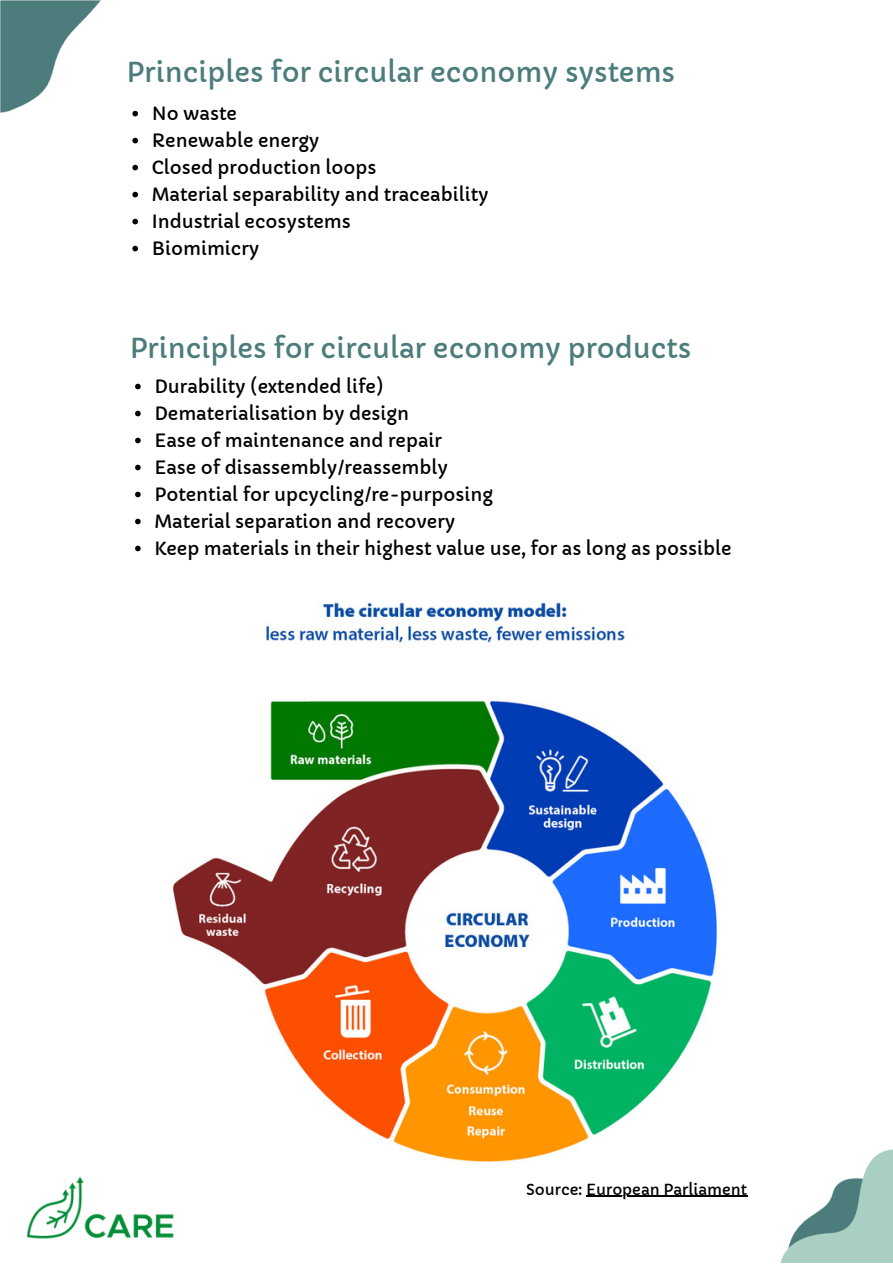
<style>
.page{position:relative;width:893px;height:1264px;background:#fff}
.page>*{position:absolute;margin:0;border:0;box-sizing:border-box;transform-origin:0 0}
.t1{font:27px "Capriola";color:#4d7c7d}
.t2{font:18px/27px "Capriola";color:#000}
.t3{font:15px "Capriola";color:#000}
</style>
<div class="page">
<img style="left:26px;top:1176px;width:148px;height:63px">
<img style="left:0;top:0;width:101px;height:113px">
<img style="left:781px;top:1149px;width:111px;height:113px">
<img style="left:172px;top:602px;width:545px;height:561px">
<svg style="left:132px;top:111px;width:6px;height:5px"></svg>
<svg style="left:132px;top:138px;width:6px;height:5px"></svg>
<svg style="left:132px;top:165px;width:6px;height:5px"></svg>
<svg style="left:132px;top:192px;width:6px;height:5px"></svg>
<svg style="left:132px;top:219px;width:6px;height:5px"></svg>
<svg style="left:132px;top:246px;width:6px;height:5px"></svg>
<svg style="left:135px;top:384px;width:6px;height:5px"></svg>
<svg style="left:135px;top:411px;width:6px;height:5px"></svg>
<svg style="left:135px;top:437px;width:6px;height:6px"></svg>
<svg style="left:135px;top:464px;width:6px;height:6px"></svg>
<svg style="left:135px;top:491px;width:6px;height:6px"></svg>
<svg style="left:135px;top:518px;width:6px;height:6px"></svg>
<svg style="left:135px;top:545px;width:6px;height:6px"></svg>
<hr style="left:586px;top:1195px;width:161px;height:1px;background:#000">
<h1 class="t1" style="left:127px;top:56px;width:550px">Principles for circular economy systems</h1>
<p class="t2" style="left:152px;top:100px;width:338px">No waste<br>Renewable energy<br>Closed production loops<br>Material separability and traceability<br>Industrial ecosystems<br>Biomimicry</p>
<h1 class="t1" style="left:130px;top:332px;width:563px">Principles for circular economy products</h1>
<p class="t2" style="left:154px;top:373px;width:578px">Durability (extended life)<br>Dematerialisation by design<br>Ease of maintenance and repair<br>Ease of disassembly/reassembly<br>Potential for upcycling/re-purposing<br>Material separation and recovery<br>Keep materials in their highest value use, for as long as possible</p>
<p class="t3" style="left:526px;top:1180px;width:222px">Source: European Parliament</p>
</div>
